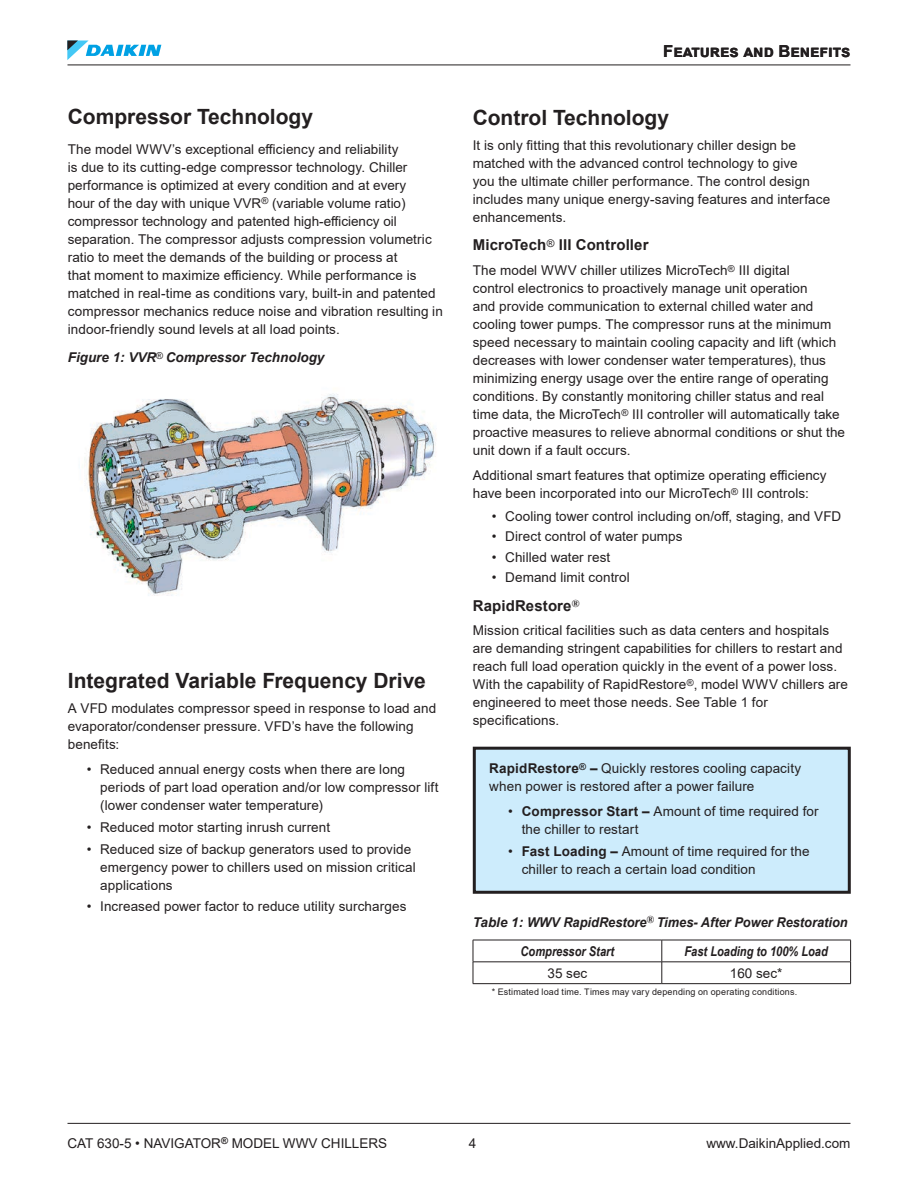
<style>
.page{position:relative;width:918px;height:1188px;background:#fff}
.page>*{position:absolute;margin:0;border:0;box-sizing:border-box;transform-origin:0 0}
.Heading1{font:700 21px "Arial";color:#231f20}
.Content_Section_Head{font:700 16.5px "Arial";color:#231f20}
.Heading3{font:700 15px "Arial";letter-spacing:.01em;color:#231f20}
.Body{font:13.5px/18px "Arial";letter-spacing:.005em;color:#231f20}
.t1{font:italic 700 13.5px "Arial";color:#231f20}
.Table_Text_Centered{font:italic 700 13.5px "Arial Narrow";color:#231f20}
.Table_Text_Centered-2{font:13.5px "Arial";color:#231f20}
.Table_Notes_no_bulle{font:9px "Arial";letter-spacing:.02em;color:#231f20}
.s1{font-weight:700}
</style>
<div class="page">
<svg style="left:67px;top:41px;width:94px;height:19px"></svg>
<hr style="left:68px;top:1123px;width:782px;height:1px;background:#231f20">
<hr style="left:68px;top:65px;width:782px;height:1px;background:#231f20">
<hr style="left:473px;top:940px;width:189px;height:1px;background:#231f20">
<hr style="left:662px;top:940px;width:189px;height:1px;background:#231f20">
<hr style="left:473px;top:962px;width:189px;height:1px;background:#231f20">
<svg style="left:473px;top:940px;width:1px;height:43px"></svg>
<hr style="left:662px;top:962px;width:189px;height:1px;background:#231f20">
<svg style="left:662px;top:940px;width:1px;height:43px"></svg>
<svg style="left:850px;top:940px;width:1px;height:43px"></svg>
<hr style="left:473px;top:983px;width:189px;height:1px;background:#231f20">
<hr style="left:662px;top:983px;width:189px;height:1px;background:#231f20">
<img style="left:84px;top:394px;width:353px;height:202px">
<div style="left:474px;top:748px;width:375px;height:144px;background:#cdecfc"></div>
<div style="left:473px;top:747px;width:378px;height:147px;border:3px solid #231f20"></div>
<p class="Heading1" style="left:68px;top:102px;width:247px">Compressor Technology</p>
<p class="Body" style="left:68px;top:140px;width:377px">The model WWV’s exceptional efficiency and reliability<br>is due to its cutting-edge compressor technology. Chiller performance is optimized at every condition and at every<br>hour of the day with unique VVR<sup>®</sup> (variable volume ratio) compressor technology and patented high-efficiency oil separation. The compressor adjusts compression volumetric ratio to meet the demands of the building or process at<br>that moment to maximize efficiency. While performance is matched in real-time as conditions vary, built-in and patented compressor mechanics reduce noise and vibration resulting in indoor-friendly sound levels at all load points.</p>
<p class="t1" style="left:68px;top:348px;width:258px">Figure 1: VVR<sup>®</sup> Compressor Technology</p>
<p class="Heading1" style="left:68px;top:666px;width:359px">Integrated Variable Frequency Drive</p>
<p class="Body" style="left:68px;top:699px;width:370px">A VFD modulates compressor speed in response to load and evaporator/condenser pressure. VFD’s have the following benefits:</p>
<p class="Body" style="left:100px;top:760px;width:340px;text-indent:-14px">• Reduced annual energy costs when there are long periods of part load operation and/or low compressor lift (lower condenser water temperature)</p>
<p class="Body" style="left:87px;top:818px;width:245px">• Reduced motor starting inrush current</p>
<p class="Body" style="left:100px;top:840px;width:317px;text-indent:-14px">• Reduced size of backup generators used to provide emergency power to chillers used on mission critical applications</p>
<p class="Body" style="left:87px;top:897px;width:321px">• Increased power factor to reduce utility surcharges</p>
<p class="Content_Section_Head" style="left:663px;top:40px;width:189px">Features and Benefits</p>
<p class="Heading1" style="left:473px;top:103px;width:198px">Control Technology</p>
<p class="Body" style="left:473px;top:136px;width:359px">It is only fitting that this revolutionary chiller design be matched with the advanced control technology to give<br>you the ultimate chiller performance. The control design includes many unique energy-saving features and interface enhancements.</p>
<p class="Heading3" style="left:473px;top:235px;width:177px">MicroTech<sup>®</sup> III Controller</p>
<p class="Body" style="left:473px;top:261px;width:374px">The model WWV chiller utilizes MicroTech<sup>®</sup> III digital<br>control electronics to proactively manage unit operation<br>and provide communication to external chilled water and cooling tower pumps. The compressor runs at the minimum speed necessary to maintain cooling capacity and lift (which decreases with lower condenser water temperatures), thus minimizing energy usage over the entire range of operating conditions. By constantly monitoring chiller status and real time data, the MicroTech<sup>®</sup> III controller will automatically take proactive measures to relieve abnormal conditions or shut the unit down if a fault occurs.</p>
<p class="Body" style="left:473px;top:466px;width:355px">Additional smart features that optimize operating efficiency have been incorporated into our MicroTech<sup>®</sup> III controls:</p>
<p class="Body" style="left:492px;top:507px;width:351px">• Cooling tower control including on/off, staging, and VFD</p>
<p class="Body" style="left:492px;top:528px;width:192px">• Direct control of water pumps</p>
<p class="Body" style="left:492px;top:548px;width:120px">• Chilled water rest</p>
<p class="Body" style="left:492px;top:568px;width:140px">• Demand limit control</p>
<p class="Heading3" style="left:473px;top:595px;width:108px">RapidRestore<sup>®</sup></p>
<p class="Body" style="left:473px;top:621px;width:377px">Mission critical facilities such as data centers and hospitals are demanding stringent capabilities for chillers to restart and reach full load operation quickly in the event of a power loss.<br>With the capability of RapidRestore<sup>®</sup>, model WWV chillers are engineered to meet those needs. See Table 1 for specifications.</p>
<p class="Body" style="left:489px;top:759px;width:313px"><span class="s1">RapidRestore</span><sup>®</sup> <span class="s1">–</span> Quickly restores cooling capacity when power is restored after a power failure</p>
<p class="Body" style="left:522px;top:802px;width:299px;text-indent:-14px">• <span class="s1">Compressor Start –</span> Amount of time required for the chiller to restart</p>
<p class="Body" style="left:522px;top:842px;width:289px;text-indent:-14px">• <span class="s1">Fast Loading –</span> Amount of time required for the chiller to reach a certain load condition</p>
<p class="t1" style="left:473px;top:913px;width:376px">Table 1: WWV RapidRestore<sup>®</sup> Times- After Power Restoration</p>
<p class="Table_Text_Centered" style="left:521px;top:941px;width:95px">Compressor Start</p>
<p class="Table_Text_Centered" style="left:685px;top:941px;width:145px">Fast Loading to 100% Load</p>
<p class="Table_Text_Centered-2" style="left:548px;top:964px;width:41px">35 sec</p>
<p class="Table_Text_Centered-2" style="left:730px;top:964px;width:54px">160 sec*</p>
<p class="Table_Notes_no_bulle" style="left:492px;top:986px;width:307px">* Estimated load time. Times may vary depending on operating conditions.</p>
<p class="Body" style="left:68px;top:1134px;width:321px">CAT 630-5 • NAVIGATOR<sup>®</sup> MODEL WWV CHILLERS</p>
<p class="Body" style="left:469px;top:1134px;width:9px">4</p>
<p class="Body" style="left:706px;top:1134px;width:146px">www.DaikinApplied.com</p>
</div>
